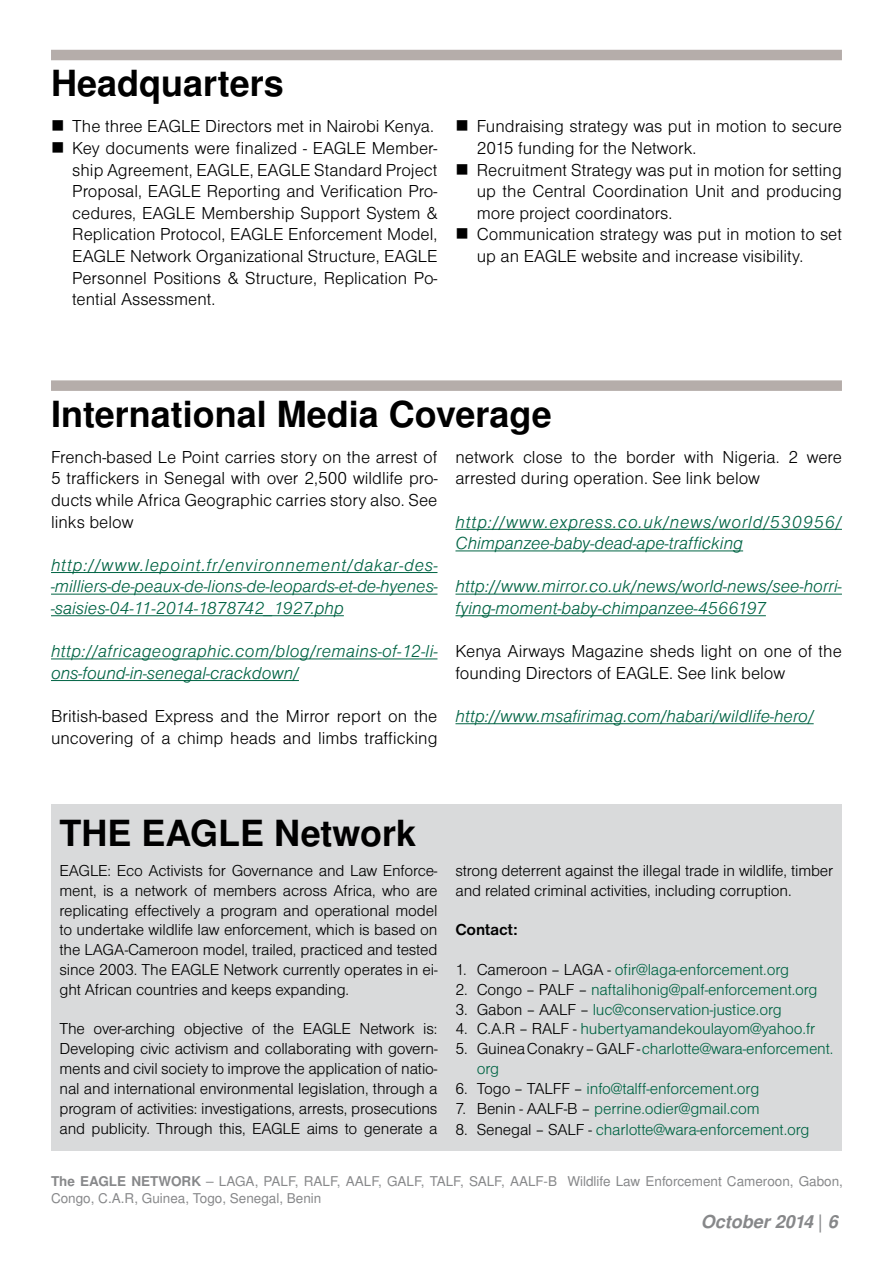
<style>
.page{position:relative;width:893px;height:1263px;background:#fff}
.page>*{position:absolute;margin:0;border:0;box-sizing:border-box;transform-origin:0 0}
.t1{font:700 36px "Nimbus Sans LOT";color:#000}
.t2{font:18px/21.6px "Nimbus Sans DOT Ligh";color:#000}
.t3{font:18px/21.6px "Nimbus Sans DOT Ligh Ital";color:#006444}
.t4{font:18px/21.6px "Nimbus Sans DOT Ligh Ital";letter-spacing:.02em;color:#006444}
.t5{font:italic 700 18px "Nimbus Sans LOT";color:#87888a}
.t6{font:16.5px/19.8px "Nimbus Sans DOT Ligh";letter-spacing:-.01em;color:#000;text-align:justify}
.t7{font:16.5px/19.8px "Nimbus Sans DOT Ligh";letter-spacing:-.01em;color:#006444}
.t8{font:700 16.5px "Nimbus Sans DOT";letter-spacing:-.01em;color:#000}
.t9{font:13.5px/16.2px "Nimbus Sans LOT";color:#87888a}
.s1{color:#000}
.s2{font-weight:700}
.s3{font-family:"Myriad Web Pro";font-weight:400;font-style:normal}
</style>
<div class="page">
<div style="left:51px;top:804px;width:791px;height:346px;background:#d9dadb"></div>
<div style="left:51px;top:50px;width:791px;height:10px;background:#b5adaa"></div>
<hr style="left:51px;top:572px;width:386px;height:1px;background:#006444">
<hr style="left:51px;top:594px;width:386px;height:1px;background:#006444">
<hr style="left:51px;top:615px;width:293px;height:1px;background:#006444">
<hr style="left:51px;top:658px;width:386px;height:1px;background:#006444">
<hr style="left:51px;top:680px;width:248px;height:1px;background:#006444">
<hr style="left:455px;top:529px;width:387px;height:1px;background:#006444">
<hr style="left:455px;top:550px;width:288px;height:1px;background:#006444">
<hr style="left:455px;top:594px;width:387px;height:1px;background:#006444">
<hr style="left:455px;top:615px;width:311px;height:1px;background:#006444">
<hr style="left:455px;top:723px;width:359px;height:1px;background:#006444">
<div style="left:51px;top:380px;width:791px;height:11px;background:#b5adaa"></div>
<h1 class="t1" style="left:51px;top:62px;width:234px">Headquarters</h1>
<p class="t2" style="left:51px;top:116px;width:384px">■ The three EAGLE Directors met in Nairobi Kenya.</p>
<p class="t2" style="left:72px;top:137px;width:367px;text-align:justify;text-indent:-21px">■ Key documents were finalized - EAGLE Member&shy;ship Agreement, EAGLE, EAGLE Standard Project Proposal, EAGLE Reporting and Verification Pro&shy;cedures, EAGLE Membership Support System &amp; Replication Protocol, EAGLE Enforcement Model, EAGLE Network Organizational Structure, EAGLE Personnel Positions &amp; Structure, Replication Po&shy;tential Assessment.</p>
<p class="t2" style="left:477px;top:116px;width:367px;text-indent:-21px">■ Fundraising strategy was put in motion to secure<br>2015 funding for the Network.</p>
<p class="t2" style="left:477px;top:159px;width:367px;text-align:justify;text-indent:-21px">■ Recruitment Strategy was put in motion for setting up the Central Coordination Unit and producing more project coordinators.</p>
<p class="t2" style="left:477px;top:224px;width:367px;text-indent:-21px">■ Communication strategy was put in motion to set up an EAGLE website and increase visibility.</p>
<h1 class="t1" style="left:51px;top:393px;width:502px">International Media Coverage</h1>
<p class="t2" style="left:51px;top:446px;width:388px;text-align:justify">French-based Le Point carries story on the arrest of 5 traffickers in Senegal with over 2,500 wildlife pro&shy;ducts while Africa Geographic carries story also. See links below</p>
<p class="t3" style="left:51px;top:554px;width:388px;text-align:justify">http://www.lepoint.fr/environnement/dakar-des--milliers-de-peaux-de-lions-de-leopards-et-de-hyenes--saisies-04-11-2014-1878742_1927.php</p>
<p class="t4" style="left:51px;top:641px;width:388px">http://africageographic.com/blog/remains-of-12-li&shy;ons-found-in-senegal-crackdown/</p>
<p class="t2" style="left:51px;top:705px;width:388px">British-based Express and the Mirror report on the uncovering of a chimp heads and limbs trafficking</p>
<p class="t2" style="left:455px;top:446px;width:388px">network close to the border with Nigeria. 2 were arrested during operation. See link below</p>
<p class="t3" style="left:455px;top:511px;width:388px">http://www.express.co.uk/news/world/530956/<br>Chimpanzee-baby-dead-ape-trafficking</p>
<p class="t3" style="left:455px;top:576px;width:388px">http://www.mirror.co.uk/news/world-news/see-horri&shy;fying-moment-baby-chimpanzee-4566197</p>
<p class="t2" style="left:455px;top:641px;width:388px">Kenya Airways Magazine sheds light on one of the founding Directors of EAGLE. See link below</p>
<p class="t3" style="left:455px;top:705px;width:360px">http://www.msafirimag.com/habari/wildlife-hero/</p>
<h1 class="t1" style="left:60px;top:812px;width:358px">THE EAGLE Network</h1>
<p class="t6" style="left:60px;top:861px;width:379px">EAGLE: Eco Activists for Governance and Law Enforce&shy;ment, is a network of members across Africa, who are replicating effectively a program and operational model to undertake wildlife law enforcement, which is based on the LAGA-Cameroon model, trailed, practiced and tested since 2003. The EAGLE Network currently operates in ei&shy;ght African countries and keeps expanding.</p>
<p class="t6" style="left:60px;top:1019px;width:379px">The over-arching objective of the EAGLE Network is:<br>Developing civic activism and collaborating with govern&shy;ments and civil society to improve the application of natio&shy;nal and international environmental legislation, through a program of activities: investigations, arrests, prosecutions and publicity. Through this, EAGLE aims to generate a</p>
<p class="t6" style="left:455px;top:861px;width:379px">strong deterrent against the illegal trade in wildlife, timber and related criminal activities, including corruption.</p>
<p class="t8" style="left:455px;top:921px;width:64px">Contact:</p>
<p class="t7" style="left:455px;top:960px;width:335px"><span class="s1">1. Cameroon – LAGA -</span> ofir@laga-enforcement.org</p>
<p class="t7" style="left:455px;top:980px;width:364px"><span class="s1">2. Congo – PALF –</span> naftalihonig@palf-enforcement.org</p>
<p class="t7" style="left:455px;top:999px;width:328px"><span class="s1">3. Gabon – AALF –</span> luc@conservation-justice.org</p>
<p class="t7" style="left:455px;top:1019px;width:361px"><span class="s1">4. C.A.R – RALF -</span> hubertyamandekoulayom@yahoo.fr</p>
<p class="t7" style="left:477px;top:1039px;width:358px;text-indent:-21px"><span class="s1">5. Guinea Conakry – GALF -</span> charlotte@wara-enforcement. org</p>
<p class="t7" style="left:455px;top:1079px;width:305px"><span class="s1">6. Togo – TALFF –</span> info@talff-enforcement.org</p>
<p class="t7" style="left:455px;top:1098px;width:306px"><span class="s1">7. Benin - AALF-B –</span> perrine.odier@gmail.com</p>
<p class="t7" style="left:455px;top:1120px;width:355px"><span class="s1">8. Senegal – SALF -</span> charlotte@wara-enforcement.org</p>
<p class="t9" style="left:51px;top:1174px;width:793px"><span class="s2">The EAGLE NETWORK</span> – LAGA, PALF, RALF, AALF, GALF, TALF, SALF, AALF-B Wildlife Law Enforcement Cameroon, Gabon,<br>Congo, C.A.R, Guinea, Togo, Senegal, Benin</p>
<p class="t5" style="left:701px;top:1210px;width:138px">October 2014 <span class="s3">|</span> 6</p>
</div>
